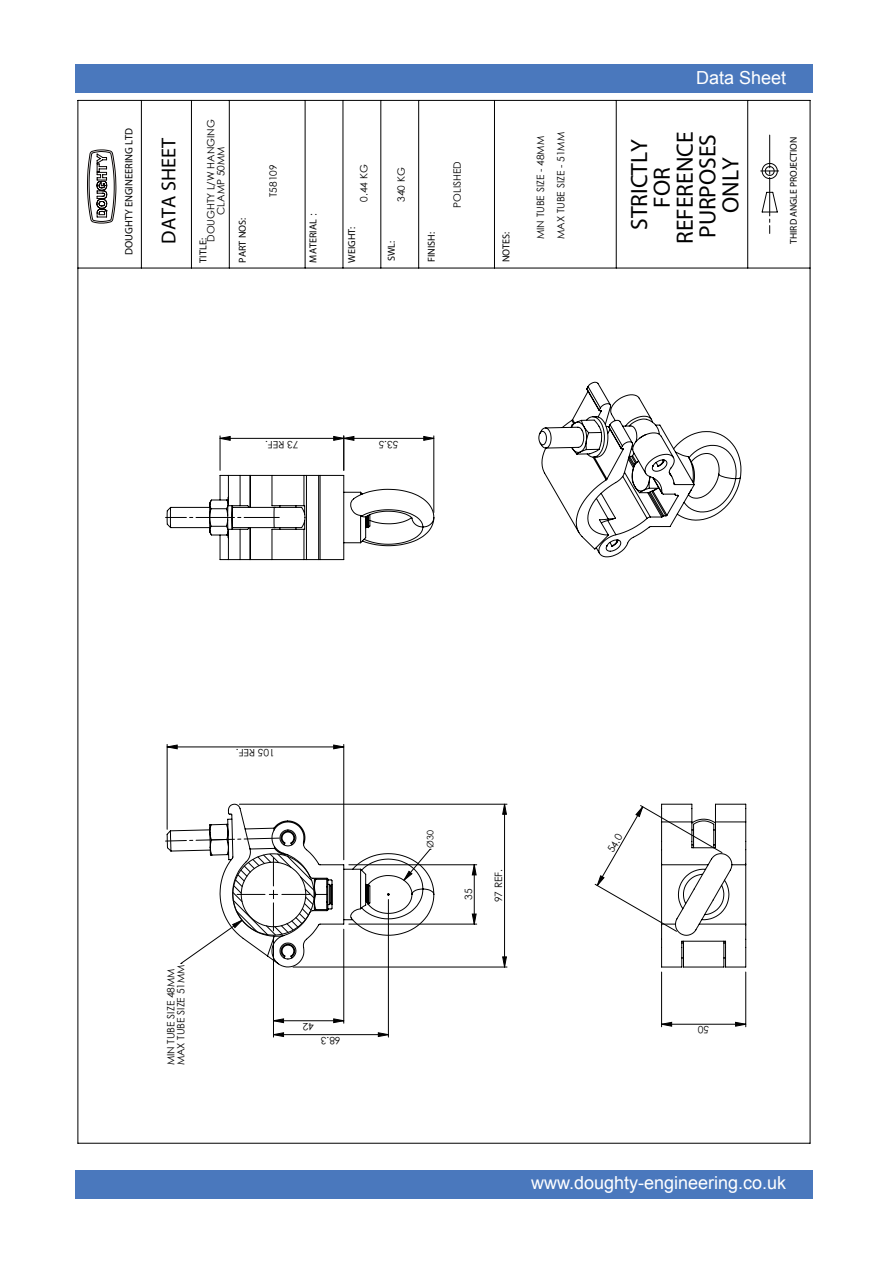
<style>
.page{position:relative;width:893px;height:1263px;background:#fff}
.page>*{position:absolute;margin:0;border:0;box-sizing:border-box;transform-origin:0 0}
.t1{font:700 23.55px/22.8px "Century Gothic";color:#000;text-align:center}
.t2{font:700 20.25px "Century Gothic";color:#000}
.t3{font:18px "Arial";color:#fff}
.t4{font:700 10.65px "Century Gothic";color:#000}
.t5{font:10.05px/10.1px "Century Gothic";color:#000}
.t6{font:700 10.05px "Century Gothic";color:#000}
.t7{font:700 9.75px "Century Gothic";color:#000}
.t8{font:8.85px "Century Gothic";color:#000}
.s1{font-weight:400}
</style>
<div class="page">
<div style="left:75px;top:64px;width:738px;height:29px;background:#4a78bd"></div>
<div style="left:75px;top:1170px;width:738px;height:29px;background:#4a78bd"></div>
<hr style="left:349px;top:864px;width:128px;height:1px;background:#000">
<hr style="left:349px;top:924px;width:128px;height:1px;background:#000">
<hr style="left:293px;top:967px;width:214px;height:1px;background:#000">
<hr style="left:239px;top:804px;width:268px;height:1px;background:#000">
<hr style="left:745px;top:972px;width:1px;height:55px;background:#000">
<hr style="left:661px;top:972px;width:1px;height:55px;background:#000">
<hr style="left:220px;top:436px;width:1px;height:34px;background:#000">
<hr style="left:343px;top:744px;width:1px;height:116px;background:#000">
<hr style="left:167px;top:744px;width:1px;height:85px;background:#000">
<hr style="left:343px;top:436px;width:1px;height:34px;background:#000">
<hr style="left:434px;top:436px;width:1px;height:76px;background:#000">
<svg style="left:87px;top:149px;width:30px;height:75px"></svg>
<svg style="left:761px;top:135px;width:18px;height:98px"></svg>
<hr style="left:343px;top:929px;width:1px;height:94px;background:#000">
<hr style="left:388px;top:899px;width:1px;height:138px;background:#000">
<hr style="left:273px;top:936px;width:1px;height:101px;background:#000">
<hr style="left:747px;top:100px;width:1px;height:168px;background:#000">
<hr style="left:810px;top:100px;width:1px;height:1043px;background:#000">
<hr style="left:78px;top:100px;width:732px;height:1px;background:#000">
<hr style="left:78px;top:100px;width:1px;height:1043px;background:#000">
<hr style="left:78px;top:1143px;width:732px;height:1px;background:#000">
<hr style="left:141px;top:100px;width:1px;height:168px;background:#000">
<hr style="left:616px;top:100px;width:1px;height:168px;background:#000">
<hr style="left:229px;top:100px;width:1px;height:168px;background:#000">
<hr style="left:418px;top:100px;width:1px;height:168px;background:#000">
<hr style="left:191px;top:100px;width:1px;height:168px;background:#000">
<hr style="left:78px;top:268px;width:732px;height:1px;background:#000">
<hr style="left:305px;top:100px;width:1px;height:168px;background:#000">
<hr style="left:343px;top:100px;width:1px;height:168px;background:#000">
<hr style="left:381px;top:100px;width:1px;height:168px;background:#000">
<hr style="left:494px;top:100px;width:1px;height:168px;background:#000">
<svg style="left:472px;top:864px;width:5px;height:61px"></svg>
<svg style="left:502px;top:804px;width:5px;height:163px"></svg>
<svg style="left:661px;top:1022px;width:85px;height:5px"></svg>
<svg style="left:167px;top:744px;width:177px;height:5px"></svg>
<svg style="left:219px;top:436px;width:215px;height:5px"></svg>
<svg style="left:274px;top:1018px;width:115px;height:19px"></svg>
<svg style="left:165px;top:804px;width:269px;height:163px"></svg>
<svg style="left:166px;top:475px;width:268px;height:85px"></svg>
<svg style="left:594px;top:804px;width:152px;height:163px"></svg>
<svg style="left:538px;top:382px;width:203px;height:175px"></svg>
<p class="t4" style="left:122px;top:255px;width:128px;rotate:-90deg">DOUGHTY ENGINEERING LTD</p>
<h2 class="t2" style="left:156px;top:244px;width:107px;rotate:-90deg">DATA SHEET</h2>
<p class="t5" style="left:206px;top:242px;width:124px;text-align:center;rotate:-90deg">DOUGHTY L/W HANGING<br>CLAMP 50MM</p>
<p class="t5" style="left:359px;top:202px;width:39px;rotate:-90deg">0.44 KG</p>
<p class="t5" style="left:452px;top:208px;width:48px;rotate:-90deg">POLISHED</p>
<p class="t5" style="left:268px;top:197px;width:34px;rotate:-90deg">T58109</p>
<p class="t5" style="left:396px;top:202px;width:36px;rotate:-90deg">340 KG</p>
<p class="t6" style="left:236px;top:263px;width:46px;rotate:-90deg">PART NOS:</p>
<p class="t6" style="left:307px;top:263px;width:51px;rotate:-90deg">MATERIAL <span class="s1">:</span></p>
<p class="t6" style="left:197px;top:263px;width:26px;rotate:-90deg">TITLE:</p>
<p class="t6" style="left:346px;top:263px;width:38px;rotate:-90deg">WEIGHT:</p>
<p class="t6" style="left:425px;top:262px;width:32px;rotate:-90deg">FINISH:</p>
<p class="t6" style="left:385px;top:261px;width:22px;rotate:-90deg">SWL:</p>
<p class="t6" style="left:500px;top:262px;width:32px;rotate:-90deg">NOTES:</p>
<h3 class="t3" style="left:696px;top:65px;width:92px">Data Sheet</h3>
<h3 class="t3" style="left:753px;top:65px;width:35px">Title</h3>
<h1 class="t1" style="left:627px;top:244px;width:114px;rotate:-90deg">STRICTLY<br>FOR<br>REFERENCE<br>PURPOSES<br>ONLY</h1>
<p class="t5" style="left:530px;top:239px;width:108px;line-height:20.2px;rotate:-90deg">MIN TUBE SIZE - 48MM<br>MAX TUBE SIZE - 51MM</p>
<p class="t7" style="left:788px;top:244px;width:109px;rotate:-90deg">THIRD ANGLE PROJECTION</p>
<p class="t5" style="left:298px;top:449px;width:35px;rotate:-180deg">73 REF.</p>
<p class="t5" style="left:398px;top:449px;width:21px;rotate:-180deg">53.5</p>
<p class="t5" style="left:275px;top:758px;width:40px;rotate:-180deg">105 REF.</p>
<p class="t5" style="left:166px;top:1065px;width:102px;rotate:-90deg">MIN TUBE SIZE 48MM<br>MAX TUBE SIZE 51MM</p>
<p class="t5" style="left:314px;top:1032px;width:13px;rotate:-180deg">42</p>
<p class="t5" style="left:341px;top:1045px;width:21px;rotate:-180deg">68.3</p>
<p class="t8" style="left:425px;top:848px;width:19px;rotate:-90deg">Ø30</p>
<p class="t5" style="left:463px;top:900px;width:13px;rotate:-90deg">35</p>
<p class="t5" style="left:493px;top:902px;width:35px;rotate:-90deg">97 REF.</p>
<p class="t5" style="left:606px;top:849px;width:21px;rotate:-60deg">54.0</p>
<p class="t5" style="left:709px;top:1035px;width:13px;rotate:-180deg">50</p>
<h3 class="t3" style="left:531px;top:1171px;width:257px">www.doughty-engineering.co.uk</h3>
</div>
